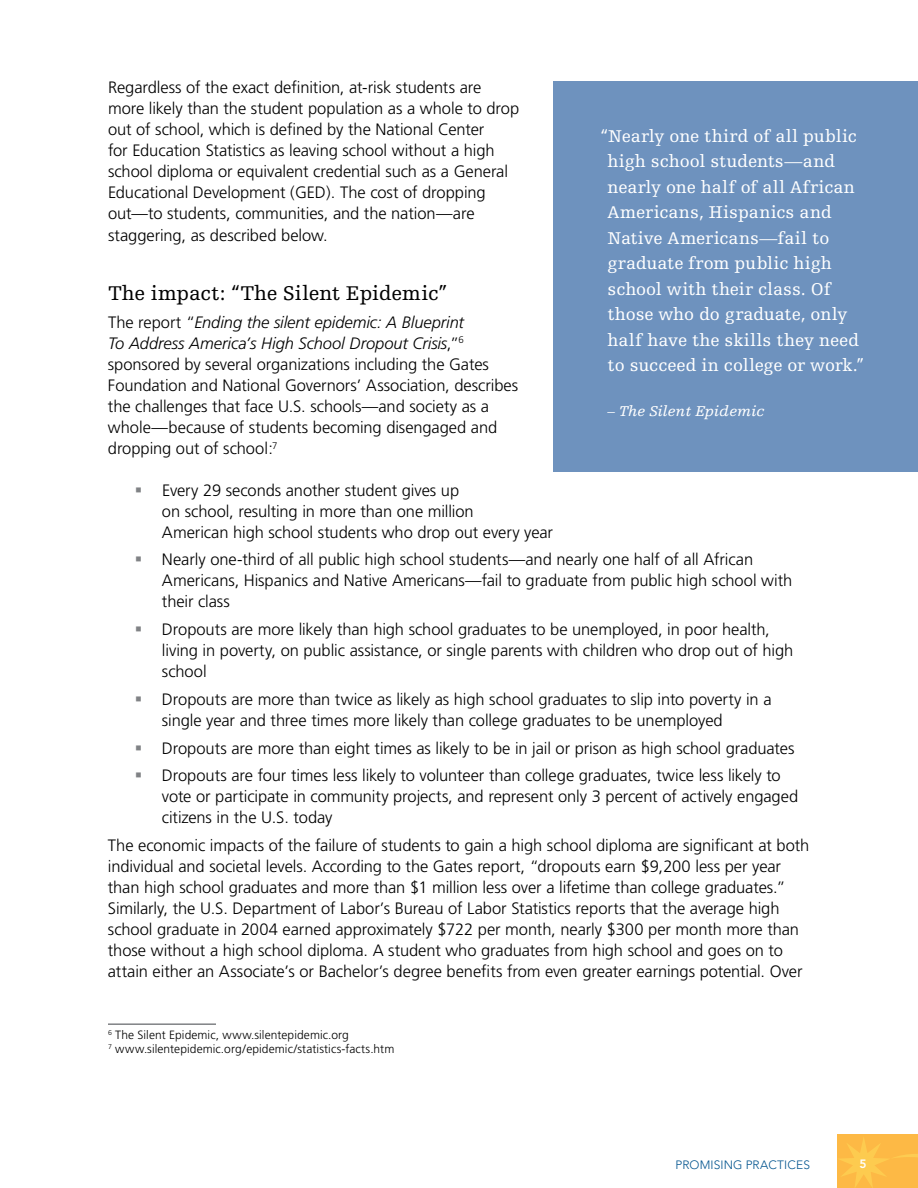
<style>
.page{position:relative;width:918px;height:1188px;background:#fff}
.page>*{position:absolute;margin:0;border:0;box-sizing:border-box;transform-origin:0 0}
.t1{font:21px "Egyptienne F";letter-spacing:-.01em;color:#000}
.t2{font:18px/25.5px "Egyptienne F";color:#fff}
.t3{font:300 16.5px/21px "Frutiger";letter-spacing:-.005em;color:#000}
.t4{font:italic 15px "Egyptienne F";letter-spacing:.015em;color:#fff}
.t5{font:300 12px/14.4px "Frutiger";letter-spacing:.005em;color:#000}
.t6{font:300 12px "Avenir";letter-spacing:.01em;color:#00538e}
.t7{font:800 12px "Avenir";color:#fff}
.s1{font-style:normal}
.s2{font-style:italic}
</style>
<div class="page">
<div style="left:837px;top:1134px;width:81px;height:54px;background:#fdb945"></div>
<svg style="left:839px;top:1138px;width:79px;height:50px"></svg>
<hr style="left:108px;top:1023px;width:108px;height:2px;background:#808285">
<div style="left:554px;top:81px;width:364px;height:390px;background:#6e92be"></div>
<p class="t3" style="left:108px;top:77px;width:413px">Regardless of the exact definition, at-risk students are more likely than the student population as a whole to drop out of school, which is defined by the National Center<br>for Education Statistics as leaving school without a high school diploma or equivalent credential such as a General Educational Development (GED). The cost of dropping out—to students, communities, and the nation—are staggering, as described below.</p>
<p class="t2" style="left:608px;top:123px;width:258px;text-indent:-7px">“Nearly one third of all public high school students—and nearly one half of all African<br>Americans, Hispanics and<br>Native Americans—fail to graduate from public high school with their class. Of those who do graduate, only half have the skills they need to succeed in college or work.”</p>
<p class="t4" style="left:608px;top:403px;width:158px"><span class="s1">–</span> The Silent Epidemic</p>
<p class="t1" style="left:108px;top:282px;width:341px">The impact: “The Silent Epidemic”</p>
<p class="t3" style="left:108px;top:312px;width:412px">The report “<span class="s2">Ending the silent epidemic: A Blueprint<br>To Address America’s High School Dropout Crisis</span>,”<sup>6 </sup>sponsored by several organizations including the Gates Foundation and National Governors’ Association, describes the challenges that face U.S. schools—and society as a whole—because of students becoming disengaged and dropping out of school:<sup>7</sup></p>
<p class="t3" style="left:162px;top:480px;width:393px">Every 29 seconds another student gives up<br>on school, resulting in more than one million<br>American high school students who drop out every year</p>
<p class="t3" style="left:162px;top:549px;width:632px">Nearly one-third of all public high school students—and nearly one half of all African<br>Americans, Hispanics and Native Americans—fail to graduate from public high school with their class</p>
<p class="t3" style="left:162px;top:619px;width:633px">Dropouts are more likely than high school graduates to be unemployed, in poor health, living in poverty, on public assistance, or single parents with children who drop out of high school</p>
<p class="t3" style="left:162px;top:689px;width:611px">Dropouts are more than twice as likely as high school graduates to slip into poverty in a single year and three times more likely than college graduates to be unemployed</p>
<p class="t3" style="left:162px;top:734px;width:634px;line-height:27.8px">Dropouts are more than eight times as likely to be in jail or prison as high school graduates<br>Dropouts are four times less likely to volunteer than college graduates, twice less likely to</p>
<p class="t3" style="left:162px;top:786px;width:638px">vote or participate in community projects, and represent only 3 percent of actively engaged citizens in the U.S. today</p>
<p class="t3" style="left:108px;top:835px;width:703px">The economic impacts of the failure of students to gain a high school diploma are significant at both individual and societal levels. According to the Gates report, “dropouts earn $9,200 less per year than high school graduates and more than $1 million less over a lifetime than college graduates.” Similarly, the U.S. Department of Labor’s Bureau of Labor Statistics reports that the average high school graduate in 2004 earned approximately $722 per month, nearly $300 per month more than those without a high school diploma. A student who graduates from high school and goes on to attain either an Associate’s or Bachelor’s degree benefits from even greater earnings potential. Over</p>
<p class="t5" style="left:108px;top:1027px;width:288px"><sup>6</sup> The Silent Epidemic, www.silentepidemic.org<br><sup>7</sup> www.silentepidemic.org/epidemic/statistics-facts.htm</p>
<p class="t6" style="left:676px;top:1158px;width:136px">PROMISING PRACTICES</p>
<p class="t7" style="left:859px;top:1157px;width:9px">5</p>
</div>
